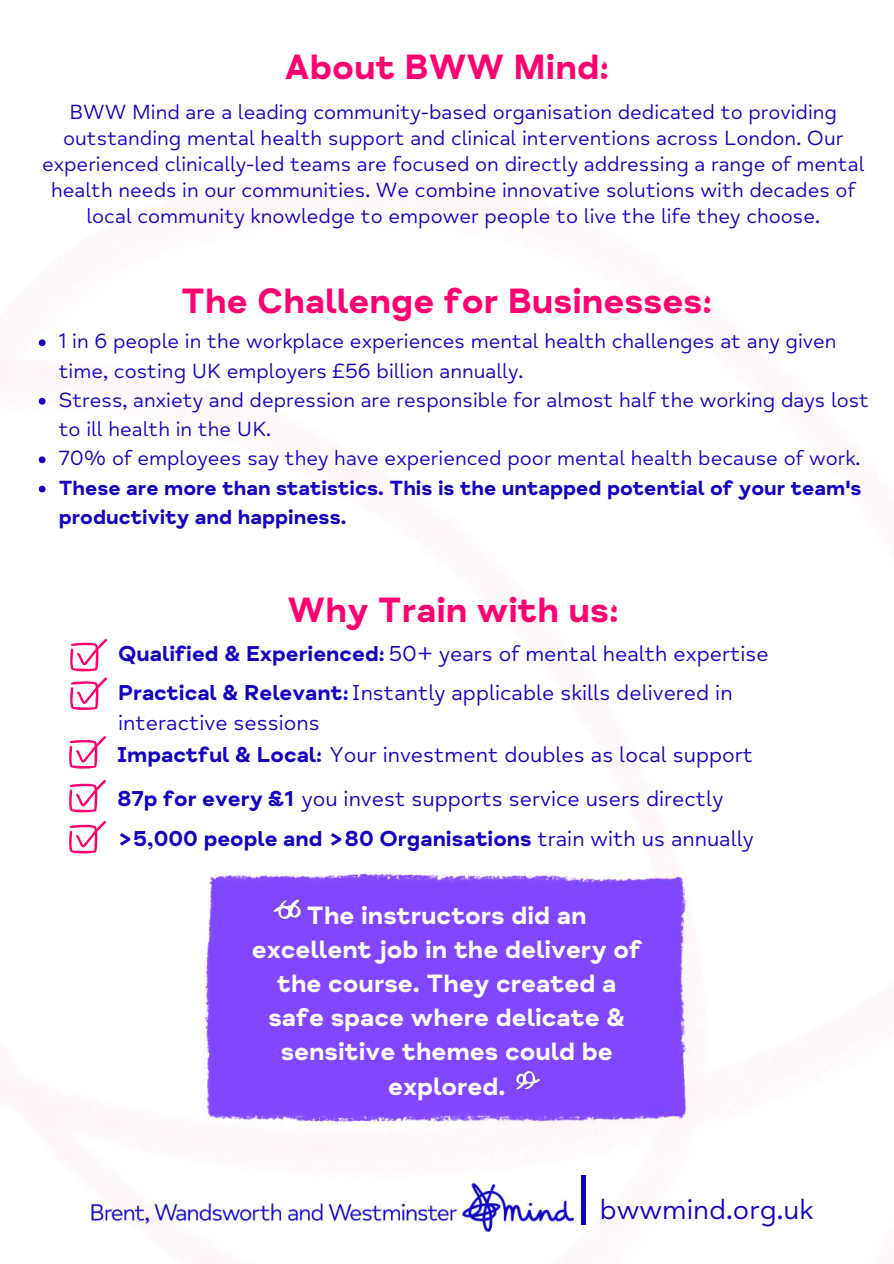
<style>
.page{position:relative;width:894px;height:1264px;background:#fff}
.page>*{position:absolute;margin:0;border:0;box-sizing:border-box;transform-origin:0 0}
.t1{font:36px "Mind Meridian Display";color:#ff0071}
.t2{font:28.65px "Mind Meridian";color:#1300c1}
.t3{font:25.65px/34.2px "Mind Meridian Display";color:#fff;text-align:center}
.t4{font:22.05px/38.7px "Mind Meridian";color:#1300c1}
.t5{font:22.05px "Mind Meridian Display";color:#1300c1}
.t6{font:21px/29.2px "Mind Meridian";color:#1300c1}
.t7{font:21px/29.2px "Mind Meridian Display";color:#1300c1}
.s1{font-family:"Mind Meridian Display"}
.s2{font-family:"Mind Meridian"}
.s3{font-size:59.1px}
</style>
<div class="page">
<svg style="left:70px;top:638px;width:37px;height:33px"></svg>
<svg style="left:70px;top:677px;width:37px;height:33px"></svg>
<svg style="left:69px;top:736px;width:37px;height:32px"></svg>
<img style="left:91px;top:1182px;width:483px;height:50px">
<svg style="left:69px;top:780px;width:37px;height:32px"></svg>
<svg style="left:69px;top:821px;width:37px;height:32px"></svg>
<img style="left:203px;top:871px;width:488px;height:254px">
<img style="left:273px;top:895px;width:28px;height:28px">
<img style="left:515px;top:1068px;width:25px;height:24px">
<svg style="left:39px;top:339px;width:7px;height:7px"></svg>
<svg style="left:39px;top:398px;width:7px;height:6px"></svg>
<svg style="left:39px;top:456px;width:7px;height:7px"></svg>
<svg style="left:39px;top:485px;width:7px;height:7px"></svg>
<h1 class="t1" style="left:284px;top:46px;width:326px">About BWW Mind:</h1>
<p class="t6" style="left:42px;top:99px;width:823px;line-height:25.8px;text-align:center">BWW Mind are a leading community-based organisation dedicated to providing outstanding mental health support and clinical interventions across London. Our experienced clinically-led teams are focused on directly addressing a range of mental health needs in our communities. We combine innovative solutions with decades of local community knowledge to empower people to live the life they choose.</p>
<h1 class="t1" style="left:181px;top:279px;width:532px">The Challenge for Businesses:</h1>
<p class="t6" style="left:59px;top:327px;width:811px">1 in 6 people in the workplace experiences mental health challenges at any given time, costing UK employers £56 billion annually.<br>Stress, anxiety and depression are responsible for almost half the working days lost to ill health in the UK.<br>70% of employees say they have experienced poor mental health because of work.</p>
<p class="t7" style="left:59px;top:473px;width:804px">These are more than statistics. This is the untapped potential of your team's productivity and happiness.</p>
<h1 class="t1" style="left:287px;top:588px;width:333px">Why Train with us:</h1>
<p class="t4" style="left:118px;top:635px;width:652px"><span class="s1">Qualified &amp; Experienced:</span> 50+ years of mental health expertise<br><span class="s1">Practical &amp; Relevant:</span>Instantly applicable skills delivered in</p>
<p class="t4" style="left:118px;top:703px;width:203px">interactive sessions</p>
<p class="t4" style="left:117px;top:736px;width:637px"><span class="s1">Impactful &amp; Local:</span> Your investment doubles as local support</p>
<p class="t4" style="left:117px;top:779px;width:607px"><span class="s1">87p for every £1</span> you invest supports service users directly</p>
<p class="t5" style="left:117px;top:825px;width:638px">&gt;5,000 people and &gt;80 Organisations <span class="s2">train with us annually</span></p>
<p class="t3" style="left:252px;top:898px;width:391px">The instructors did an excellent job in the delivery of the course. They created a safe space where delicate &amp; sensitive themes could be explored.</p>
<h2 class="t2" style="left:575px;top:1191px;width:239px"><span class="s3">|</span> bwwmind.org.uk</h2>
</div>
